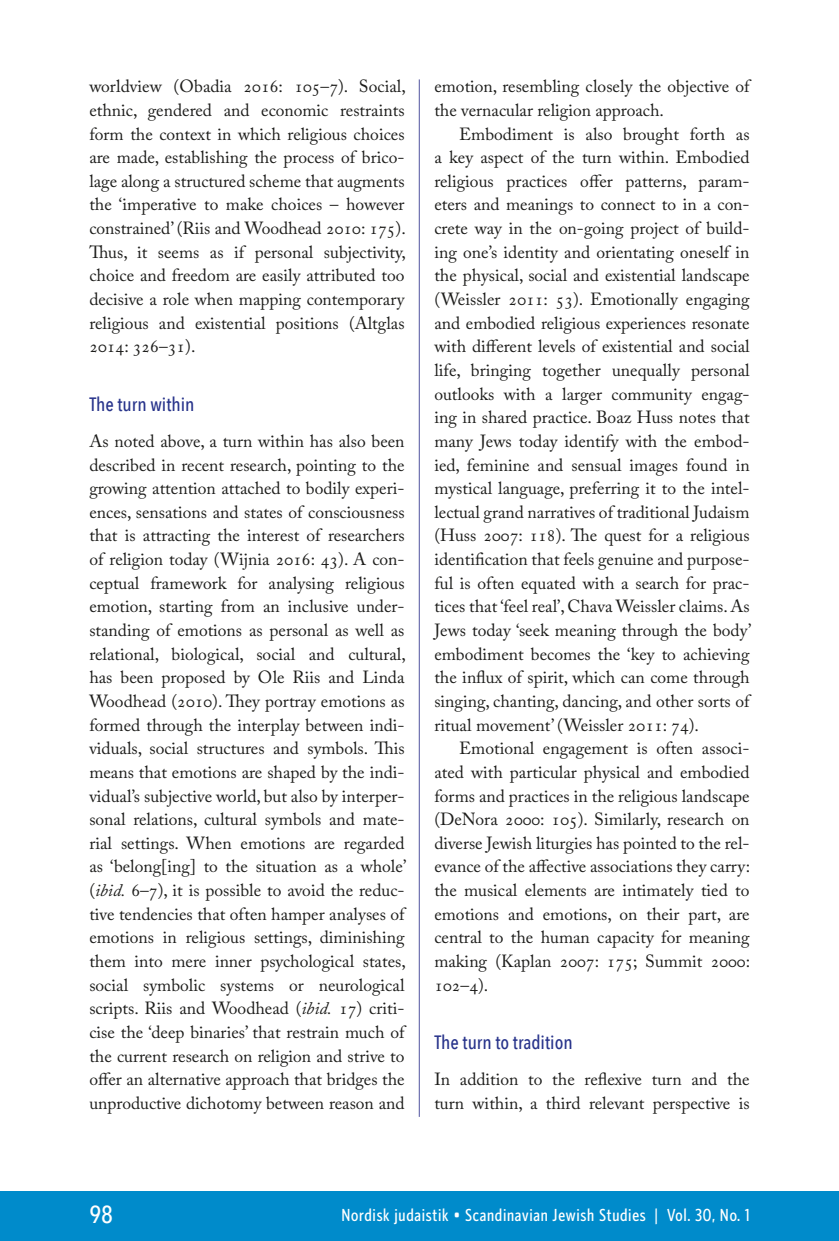
<style>
.page{position:relative;width:839px;height:1241px;background:#fff}
.page>*{position:absolute;margin:0;border:0;box-sizing:border-box;transform-origin:0 0}
.t1{font:500 24.5px "Avenir Next Condensed";color:#fff}
.t2{font:500 19.25px "Avenir Next Condensed";color:#28348b}
.t3{font:17.5px/23.6px "Adobe Caslon Pro";color:#1d1d1b;text-align:justify}
.t4{font:500 17.5px "Whitney Condensed";letter-spacing:.04em;color:#fff}
.s1{font-style:italic}
</style>
<div class="page">
<hr style="left:419px;top:79px;width:1px;height:1037px;background:#50529f">
<div style="left:0;top:1191px;width:838px;height:49px;background:#008bcb"></div>
<p class="t3" style="left:89px;top:74px;width:318px">worldview (Obadia 2016: 105–7). Social, ethnic, gendered and economic restraints form the context in which religious choices are made, establishing the process of brico&shy;lage along a structured scheme that augments the ‘imperative to make choices – however constrained’ (Riis and Woodhead 2010: 175).<br>Thus, it seems as if personal subjectivity, choice and freedom are easily attributed too decisive a role when mapping contemporary religious and existential positions (Altglas 2014: 326–31).</p>
<p class="t2" style="left:89px;top:392px;width:107px">The turn within</p>
<p class="t3" style="left:89px;top:429px;width:318px">As noted above, a turn within has also been described in recent research, pointing to the growing attention attached to bodily experi&shy;ences, sensations and states of consciousness that is attracting the interest of researchers of religion today (Wijnia 2016: 43). A con&shy;ceptual framework for analysing religious emotion, starting from an inclusive under&shy;standing of emotions as personal as well as relational, biological, social and cultural, has been proposed by Ole Riis and Linda Woodhead (2010). They portray emotions as formed through the interplay between indi&shy;viduals, social structures and symbols. This means that emotions are shaped by the indi&shy;vidual’s subjective world, but also by interper&shy;sonal relations, cultural symbols and mate&shy;rial settings. When emotions are regarded as ‘belong[ing] to the situation as a whole’ (<span class="s1">ibid.</span> 6–7), it is possible to avoid the reduc&shy;tive tendencies that often hamper analyses of emotions in religious settings, diminishing them into mere inner psychological states, social symbolic systems or neurological scripts. Riis and Woodhead (<span class="s1">ibid.</span> 17) criti&shy;cise the ‘deep binaries’ that restrain much of the current research on religion and strive to offer an alternative approach that bridges the unproductive dichotomy between reason and</p>
<p class="t3" style="left:434px;top:74px;width:317px">emotion, resembling closely the objective of the vernacular religion approach.</p>
<p class="t3" style="left:434px;top:122px;width:318px;text-indent:25px">Embodiment is also brought forth as a key aspect of the turn within. Embodied religious practices offer patterns, param&shy;eters and meanings to connect to in a con&shy;crete way in the on-going project of build&shy;ing one’s identity and orientating oneself in the physical, social and existential landscape (Weissler 2011: 53). Emotionally engaging and embodied religious experiences resonate with different levels of existential and social life, bringing together unequally personal outlooks with a larger community engag&shy;ing in shared practice. Boaz Huss notes that many Jews today identify with the embod&shy;ied, feminine and sensual images found in mystical language, preferring it to the intel&shy;lectual grand narratives of traditional Judaism (Huss 2007: 118). The quest for a religious identification that feels genuine and purpose&shy;ful is often equated with a search for prac&shy;tices that ‘feel real’, Chava Weissler claims. As Jews today ‘seek meaning through the body’ embodiment becomes the ‘key to achieving the influx of spirit, which can come through singing, chanting, dancing, and other sorts of ritual movement’ (Weissler 2011: 74).</p>
<p class="t3" style="left:434px;top:736px;width:317px;text-indent:25px">Emotional engagement is often associ&shy;ated with particular physical and embodied forms and practices in the religious landscape (DeNora 2000: 105). Similarly, research on diverse Jewish liturgies has pointed to the rel&shy;evance of the affective associations they carry: the musical elements are intimately tied to emotions and emotions, on their part, are central to the human capacity for meaning making (Kaplan 2007: 175; Summit 2000:<br>102–4).</p>
<p class="t2" style="left:434px;top:1030px;width:140px">The turn to tradition</p>
<p class="t3" style="left:434px;top:1067px;width:317px">In addition to the reflexive turn and the turn within, a third relevant perspective is</p>
<h1 class="t1" style="left:89px;top:1199px;width:25px">98</h1>
<p class="t4" style="left:341px;top:1203px;width:409px">Nordisk judaistik • Scandinavian Jewish Studies | Vol. 30, No. 1</p>
</div>
